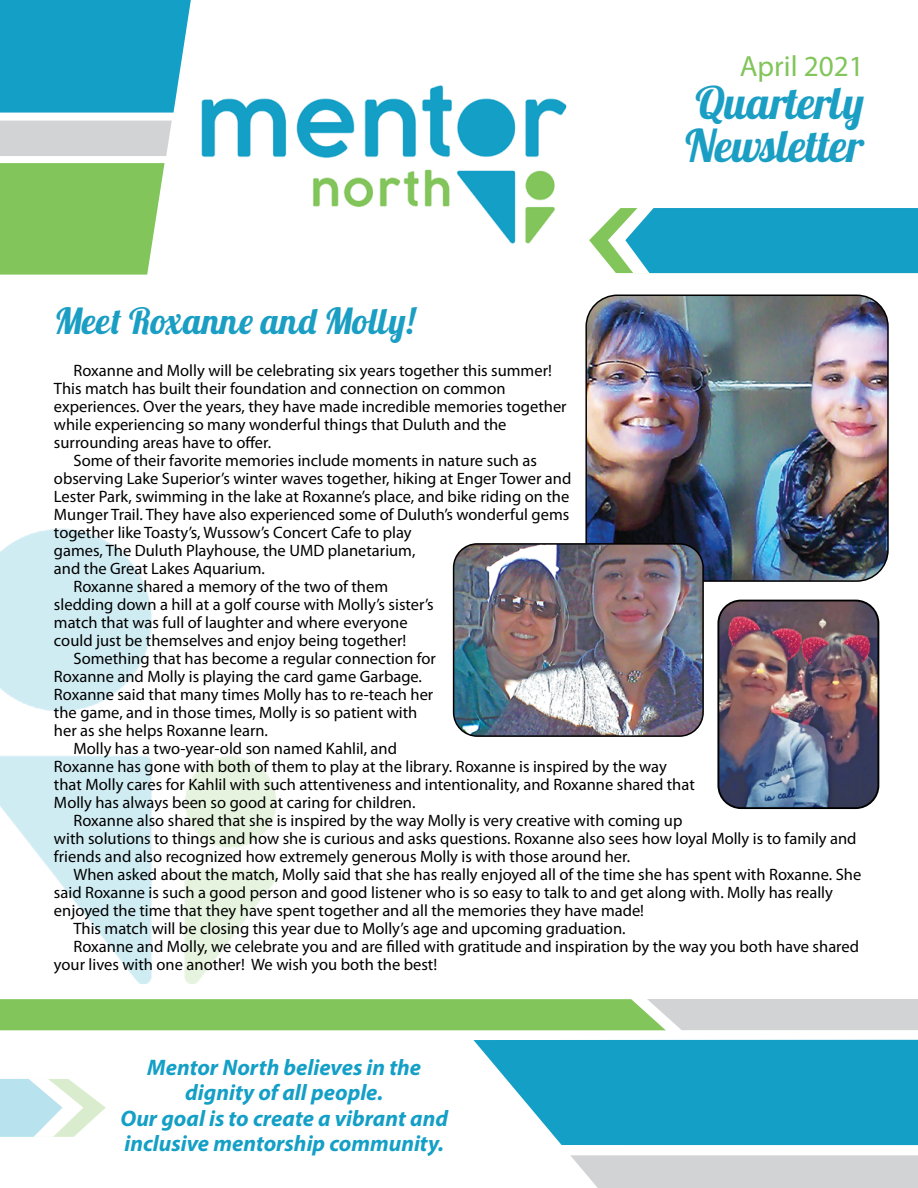
<style>
.page{position:relative;width:918px;height:1188px;background:#fff}
.page>*{position:absolute;margin:0;border:0;box-sizing:border-box;transform-origin:0 0}
.t1{font:44.7px/43.2px "Lobster";color:#1a9ec3}
.t2{font:36px "Lobster";color:#1a9ec3}
.t3{font:29.25px "Myriad Pro";color:#82c55b}
.t4{font:italic 700 22.5px/25.5px "Myriad Pro";color:#139fc6;text-align:center}
.t5{font:16.5px "Myriad Pro";color:#000}
</style>
<div class="page">
<svg style="left:473px;top:1040px;width:445px;height:105px;background:#2aa8cb"></svg>
<svg style="left:570px;top:1155px;width:348px;height:33px;background:#d3d5d6"></svg>
<svg style="left:0;top:999px;width:918px;height:31px;background:#9aca7f"></svg>
<svg style="left:589px;top:208px;width:329px;height:65px;background:#2faac5"></svg>
<svg style="left:0;top:0;width:191px;height:275px"></svg>
<img style="left:0;top:529px;width:277px;height:455px">
<img style="left:201px;top:85px;width:366px;height:159px">
<svg style="left:0;top:1079px;width:106px;height:58px"></svg>
<img style="left:720px;top:601px;width:158px;height:207px">
<div style="left:717px;top:600px;width:162px;height:209px;border:2px solid #000;border-radius:23px"></div>
<img style="left:588px;top:295px;width:300px;height:284px">
<div style="left:585px;top:295px;width:304px;height:287px;border:2px solid #000;border-radius:31px"></div>
<img style="left:455px;top:544px;width:248px;height:190px">
<div style="left:453px;top:543px;width:251px;height:194px;border:2px solid #000;border-radius:24px"></div>
<h3 class="t3" style="left:740px;top:48px;width:126px">April 2021</h3>
<h1 class="t1" style="left:685px;top:81px;width:180px">Quarterly<br>Newsletter</h1>
<h2 class="t2" style="left:54px;top:298px;width:362px">Meet Roxanne and Molly!</h2>
<p class="t5" style="left:74px;top:360px;width:480px">Roxanne and Molly will be celebrating six years together this summer!</p>
<p class="t5" style="left:54px;top:378px;width:453px">This match has built their foundation and connection on common</p>
<p class="t5" style="left:54px;top:396px;width:514px">experiences. Over the years, they have made incredible memories together</p>
<p class="t5" style="left:54px;top:414px;width:454px">while experiencing so many wonderful things that Duluth and the</p>
<p class="t5" style="left:54px;top:432px;width:219px">surrounding areas have to offer.</p>
<p class="t5" style="left:74px;top:450px;width:465px">Some of their favorite memories include moments in nature such as</p>
<p class="t5" style="left:54px;top:468px;width:519px">observing Lake Superior’s winter waves together, hiking at Enger Tower and</p>
<p class="t5" style="left:54px;top:486px;width:517px">Lester Park, swimming in the lake at Roxanne’s place, and bike riding on the</p>
<p class="t5" style="left:54px;top:504px;width:517px">Munger Trail. They have also experienced some of Duluth’s wonderful gems</p>
<p class="t5" style="left:54px;top:522px;width:359px">together like Toasty’s, Wussow’s Concert Cafe to play</p>
<p class="t5" style="left:54px;top:540px;width:363px">games, The Duluth Playhouse, the UMD planetarium,</p>
<p class="t5" style="left:54px;top:558px;width:212px">and the Great Lakes Aquarium.</p>
<p class="t5" style="left:74px;top:576px;width:316px">Roxanne shared a memory of the two of them</p>
<p class="t5" style="left:54px;top:594px;width:381px">sledding down a hill at a golf course with Molly’s sister’s</p>
<p class="t5" style="left:54px;top:612px;width:355px">match that was full of laughter and where everyone</p>
<p class="t5" style="left:54px;top:630px;width:354px">could just be themselves and enjoy being together!</p>
<p class="t5" style="left:74px;top:648px;width:364px">Something that has become a regular connection for</p>
<p class="t5" style="left:54px;top:666px;width:370px">Roxanne and Molly is playing the card game Garbage.</p>
<p class="t5" style="left:54px;top:684px;width:381px">Roxanne said that many times Molly has to re-teach her</p>
<p class="t5" style="left:54px;top:702px;width:365px">the game, and in those times, Molly is so patient with</p>
<p class="t5" style="left:54px;top:720px;width:216px">her as she helps Roxanne learn.</p>
<p class="t5" style="left:74px;top:738px;width:325px">Molly has a two-year-old son named Kahlil, and</p>
<p class="t5" style="left:54px;top:756px;width:614px">Roxanne has gone with both of them to play at the library. Roxanne is inspired by the way</p>
<p class="t5" style="left:54px;top:774px;width:642px">that Molly cares for Kahlil with such attentiveness and intentionality, and Roxanne shared that</p>
<p class="t5" style="left:54px;top:792px;width:363px">Molly has always been so good at caring for children.</p>
<p class="t5" style="left:74px;top:810px;width:610px">Roxanne also shared that she is inspired by the way Molly is very creative with coming up</p>
<p class="t5" style="left:54px;top:828px;width:804px">with solutions to things and how she is curious and asks questions. Roxanne also sees how loyal Molly is to family and</p>
<p class="t5" style="left:54px;top:846px;width:578px">friends and also recognized how extremely generous Molly is with those around her.</p>
<p class="t5" style="left:74px;top:864px;width:789px">When asked about the match, Molly said that she has really enjoyed all of the time she has spent with Roxanne. She</p>
<p class="t5" style="left:54px;top:882px;width:780px">said Roxanne is such a good person and good listener who is so easy to talk to and get along with. Molly has really</p>
<p class="t5" style="left:54px;top:900px;width:592px">enjoyed the time that they have spent together and all the memories they have made!</p>
<p class="t5" style="left:74px;top:918px;width:554px">This match will be closing this year due to Molly’s age and upcoming graduation.</p>
<p class="t5" style="left:74px;top:936px;width:787px">Roxanne and Molly, we celebrate you and are filled with gratitude and inspiration by the way you both have shared</p>
<p class="t5" style="left:54px;top:954px;width:385px">your lives with one another! We wish you both the best!</p>
<h3 class="t4" style="left:120px;top:1054px;width:329px">Mentor North believes in the dignity of all people.<br>Our goal is to create a vibrant and inclusive mentorship community.</h3>
</div>
